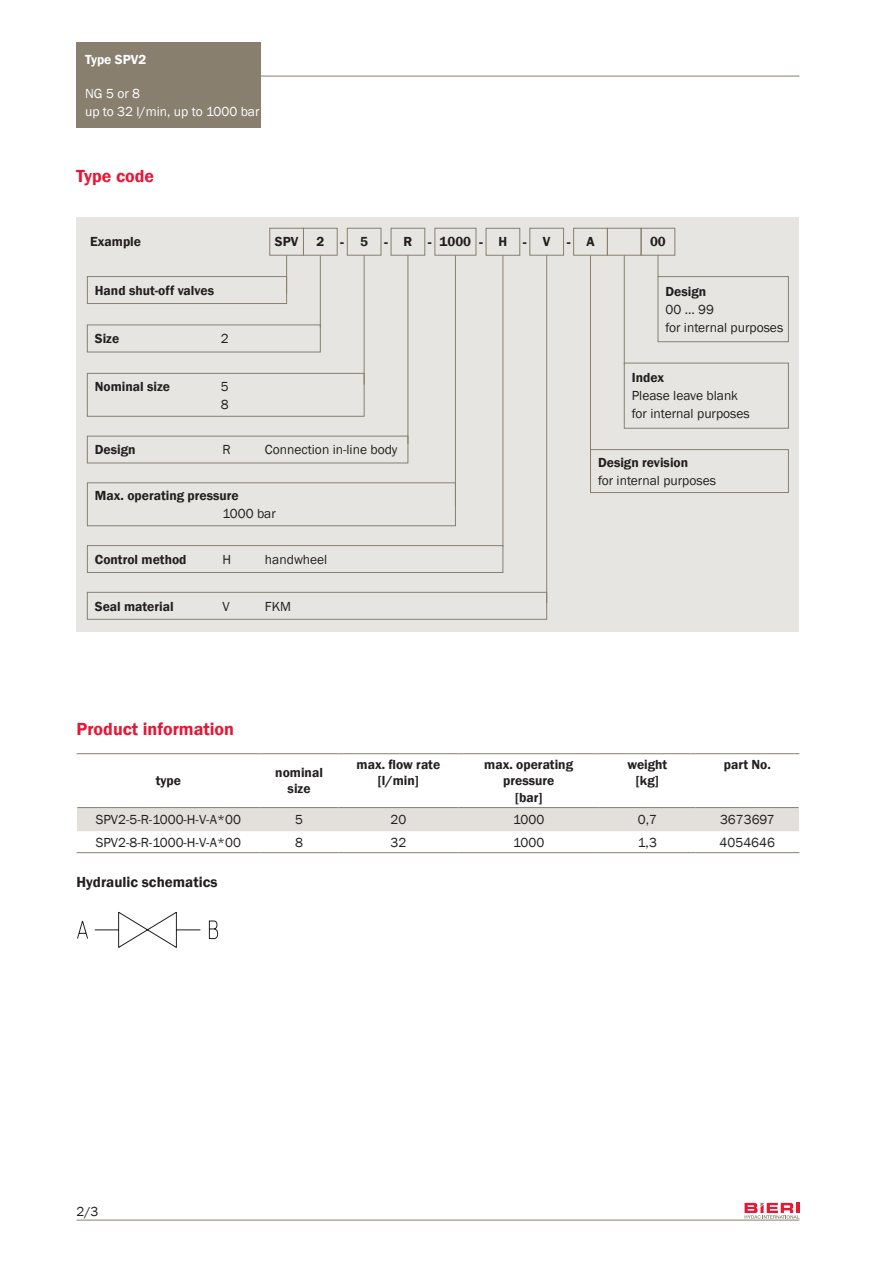
<style>
.page{position:relative;width:893px;height:1263px;background:#fff}
.page>*{position:absolute;margin:0;border:0;box-sizing:border-box;transform-origin:0 0}
._04_Titel_rot{font:600 18px "Franklin Gothic";color:#e51836}
._05_Untertitel{font:600 15px "Franklin Gothic";color:#231f20}
._14_Typenschlüssel_Fett{font:600 15px "Franklin Gothic";color:#231f20}
._11_Titel_Tabelle_Titelseite{font:13.5px "Franklin Gothic";color:#231f20}
._10_Titel_Tabelle{font:600 13.5px/16.2px "Franklin Gothic";color:#231f20;text-align:center}
._07_Grundtext{font:13.5px "Franklin Gothic";color:#231f20}
._15_Typenschlüssel_Grundtext{font:600 13.5px "Franklin Gothic";color:#231f20}
._14_Typenschlüssel_Fett-2{font:600 13.5px "Franklin Gothic";color:#231f20}
.t1{font:13.5px/18px "Franklin Gothic";color:#fff}
._14_Typenschlüssel_Fett-3{font:13.5px "Franklin Gothic";color:#231f20}
._15_Typenschlüssel_Grundtext-2{font:13.5px "Franklin Gothic";color:#231f20}
.Bestellbeispiel{font:13.5px "Franklin Gothic";color:#231f20}
.Bestellbeispiel_Bold_Zentriert{font:600 13.5px "Franklin Gothic";color:#231f20}
.Paragraph_Style_1{font:600 13.5px "Franklin Gothic";color:#231f20}
.Bestellbeispiel_Bold{font:600 13.5px "Franklin Gothic";color:#231f20}
.t2{font:600 13.5px "Franklin Gothic";color:#fff}
.Paragraph_Style_1-2{font:13.5px "Franklin Gothic";color:#231f20}
</style>
<div class="page">
<div style="left:77px;top:43px;width:184px;height:33px;background:#887f6f"></div>
<div style="left:77px;top:76px;width:184px;height:52px;background:#887f6f"></div>
<hr style="left:261px;top:76px;width:538px;height:1px;background:#887f6f">
<svg style="left:745px;top:1203px;width:54px;height:16px"></svg>
<hr style="left:77px;top:1220px;width:722px;height:1px;background:#887f6f">
<div style="left:77px;top:217px;width:722px;height:414px;background:#e7e5e2"></div>
<hr style="left:455px;top:255px;width:1px;height:251px;background:#887f6f">
<hr style="left:407px;top:255px;width:1px;height:189px;background:#887f6f">
<hr style="left:364px;top:255px;width:1px;height:129px;background:#887f6f">
<hr style="left:320px;top:256px;width:1px;height:71px;background:#887f6f">
<hr style="left:286px;top:255px;width:1px;height:39px;background:#887f6f">
<svg style="left:658px;top:256px;width:1px;height:20px"></svg>
<hr style="left:624px;top:255px;width:1px;height:109px;background:#887f6f">
<div style="left:434px;top:228px;width:42px;height:28px;border:1px solid #887f6f"></div>
<div style="left:303px;top:228px;width:35px;height:28px;border:1px solid #887f6f"></div>
<hr style="left:502px;top:255px;width:1px;height:292px;background:#887f6f">
<hr style="left:546px;top:255px;width:1px;height:348px;background:#887f6f">
<hr style="left:590px;top:255px;width:1px;height:235px;background:#887f6f">
<div style="left:269px;top:228px;width:35px;height:28px;border:1px solid #887f6f"></div>
<div style="left:347px;top:228px;width:34px;height:28px;border:1px solid #887f6f"></div>
<div style="left:391px;top:228px;width:34px;height:28px;border:1px solid #887f6f"></div>
<div style="left:486px;top:228px;width:34px;height:28px;border:1px solid #887f6f"></div>
<div style="left:529px;top:228px;width:35px;height:28px;border:1px solid #887f6f"></div>
<div style="left:573px;top:228px;width:35px;height:28px;border:1px solid #887f6f"></div>
<div style="left:607px;top:228px;width:34px;height:28px;border:1px solid #887f6f"></div>
<div style="left:641px;top:228px;width:34px;height:28px;border:1px solid #887f6f"></div>
<svg style="left:77px;top:912px;width:141px;height:36px"></svg>
<div style="left:590px;top:449px;width:199px;height:44px;border:1px solid #887f6f"></div>
<div style="left:624px;top:363px;width:165px;height:66px;border:1px solid #887f6f"></div>
<div style="left:658px;top:276px;width:131px;height:66px;border:1px solid #887f6f"></div>
<div style="left:87px;top:482px;width:369px;height:44px;border:1px solid #887f6f"></div>
<div style="left:87px;top:436px;width:321px;height:27px;border:1px solid #887f6f"></div>
<div style="left:87px;top:373px;width:278px;height:44px;border:1px solid #887f6f"></div>
<div style="left:87px;top:324px;width:234px;height:28px;border:1px solid #887f6f"></div>
<div style="left:87px;top:276px;width:200px;height:28px;border:1px solid #887f6f"></div>
<div style="left:87px;top:545px;width:416px;height:28px;border:1px solid #887f6f"></div>
<div style="left:87px;top:592px;width:460px;height:28px;border:1px solid #887f6f"></div>
<div style="left:77px;top:808px;width:722px;height:23px;background:#e3e0db"></div>
<hr style="left:77px;top:753px;width:183px;height:1px;background:#887f6f">
<hr style="left:260px;top:753px;width:78px;height:1px;background:#887f6f">
<hr style="left:338px;top:753px;width:120px;height:1px;background:#887f6f">
<hr style="left:458px;top:753px;width:141px;height:1px;background:#887f6f">
<hr style="left:599px;top:753px;width:97px;height:1px;background:#887f6f">
<hr style="left:696px;top:753px;width:103px;height:1px;background:#887f6f">
<hr style="left:77px;top:807px;width:183px;height:1px;background:#887f6f">
<hr style="left:260px;top:807px;width:78px;height:1px;background:#887f6f">
<hr style="left:338px;top:807px;width:120px;height:1px;background:#887f6f">
<hr style="left:458px;top:807px;width:141px;height:1px;background:#887f6f">
<hr style="left:599px;top:807px;width:97px;height:1px;background:#887f6f">
<hr style="left:696px;top:807px;width:103px;height:1px;background:#887f6f">
<hr style="left:77px;top:852px;width:183px;height:1px;background:#887f6f">
<hr style="left:260px;top:852px;width:78px;height:1px;background:#887f6f">
<hr style="left:338px;top:852px;width:120px;height:1px;background:#887f6f">
<hr style="left:458px;top:852px;width:141px;height:1px;background:#887f6f">
<hr style="left:599px;top:852px;width:97px;height:1px;background:#887f6f">
<hr style="left:696px;top:852px;width:103px;height:1px;background:#887f6f">
<p class="t2" style="left:85px;top:51px;width:63px">Type SPV2</p>
<p class="t1" style="left:85px;top:85px;width:176px">NG 5 or 8<br>up to 32 l/min, up to 1000 bar</p>
<p class="_04_Titel_rot" style="left:76px;top:165px;width:80px">Type code</p>
<p class="_14_Typenschlüssel_Fett-2" style="left:90px;top:234px;width:52px">Example</p>
<p class="_14_Typenschlüssel_Fett-2" style="left:95px;top:282px;width:121px">Hand shut-off valves</p>
<p class="Paragraph_Style_1" style="left:95px;top:330px;width:26px">Size</p>
<p class="Paragraph_Style_1-2" style="left:221px;top:330px;width:9px">2</p>
<p class="Paragraph_Style_1" style="left:95px;top:378px;width:77px">Nominal size</p>
<p class="Paragraph_Style_1-2" style="left:221px;top:378px;width:9px">5</p>
<p class="Paragraph_Style_1-2" style="left:221px;top:396px;width:9px">8</p>
<p class="Bestellbeispiel_Bold_Zentriert" style="left:275px;top:233px;width:25px">SPV</p>
<p class="Bestellbeispiel_Bold_Zentriert" style="left:316px;top:233px;width:9px">2</p>
<p class="_14_Typenschlüssel_Fett" style="left:340px;top:232px;width:5px">-</p>
<p class="Bestellbeispiel_Bold_Zentriert" style="left:360px;top:233px;width:9px">5</p>
<p class="_14_Typenschlüssel_Fett" style="left:384px;top:232px;width:5px">-</p>
<p class="Bestellbeispiel_Bold_Zentriert" style="left:403px;top:233px;width:10px">R</p>
<p class="_14_Typenschlüssel_Fett" style="left:428px;top:232px;width:5px">-</p>
<p class="Bestellbeispiel_Bold_Zentriert" style="left:440px;top:233px;width:33px">1000</p>
<p class="_14_Typenschlüssel_Fett" style="left:479px;top:232px;width:5px">-</p>
<p class="Bestellbeispiel_Bold_Zentriert" style="left:498px;top:233px;width:10px">H</p>
<p class="_14_Typenschlüssel_Fett" style="left:523px;top:232px;width:5px">-</p>
<p class="Bestellbeispiel_Bold_Zentriert" style="left:543px;top:233px;width:9px">V</p>
<p class="_14_Typenschlüssel_Fett" style="left:567px;top:232px;width:5px">-</p>
<p class="Bestellbeispiel_Bold_Zentriert" style="left:586px;top:233px;width:10px">A</p>
<p class="Bestellbeispiel_Bold_Zentriert" style="left:650px;top:233px;width:17px">00</p>
<p class="_14_Typenschlüssel_Fett-2" style="left:665px;top:284px;width:42px">Design</p>
<p class="_07_Grundtext" style="left:665px;top:301px;width:50px">00 ... 99</p>
<p class="_07_Grundtext" style="left:665px;top:319px;width:119px">for internal purposes</p>
<p class="_14_Typenschlüssel_Fett-2" style="left:632px;top:370px;width:34px">Index</p>
<p class="Bestellbeispiel" style="left:632px;top:387px;width:108px">Please leave blank</p>
<p class="_07_Grundtext" style="left:632px;top:405px;width:120px">for internal purposes</p>
<p class="_14_Typenschlüssel_Fett-2" style="left:95px;top:441px;width:42px">Design</p>
<p class="_14_Typenschlüssel_Fett-3" style="left:222px;top:441px;width:10px">R</p>
<p class="_14_Typenschlüssel_Fett-3" style="left:265px;top:441px;width:134px">Connection in-line body</p>
<p class="_15_Typenschlüssel_Grundtext" style="left:95px;top:487px;width:145px">Max. operating pressure</p>
<p class="_15_Typenschlüssel_Grundtext-2" style="left:222px;top:505px;width:55px">1000 bar</p>
<p class="_15_Typenschlüssel_Grundtext" style="left:95px;top:551px;width:93px">Control method</p>
<p class="_15_Typenschlüssel_Grundtext-2" style="left:222px;top:551px;width:10px">H</p>
<p class="_15_Typenschlüssel_Grundtext-2" style="left:265px;top:551px;width:64px">handwheel</p>
<p class="_15_Typenschlüssel_Grundtext" style="left:95px;top:598px;width:80px">Seal material</p>
<p class="_15_Typenschlüssel_Grundtext-2" style="left:222px;top:598px;width:9px">V</p>
<p class="_15_Typenschlüssel_Grundtext-2" style="left:265px;top:598px;width:28px">FKM</p>
<p class="_04_Titel_rot" style="left:77px;top:718px;width:159px">Product information</p>
<p class="_10_Titel_Tabelle" style="left:156px;top:773px;width:27px">type</p>
<p class="_10_Titel_Tabelle" style="left:275px;top:765px;width:49px">nominal size</p>
<p class="_10_Titel_Tabelle" style="left:357px;top:757px;width:85px">max. flow rate</p>
<p class="_10_Titel_Tabelle" style="left:378px;top:773px;width:42px">[l/min]</p>
<p class="Bestellbeispiel_Bold" style="left:598px;top:454px;width:92px">Design revision</p>
<p class="_07_Grundtext" style="left:598px;top:472px;width:120px">for internal purposes</p>
<p class="_10_Titel_Tabelle" style="left:484px;top:757px;width:90px">max. operating pressure</p>
<p class="_10_Titel_Tabelle" style="left:515px;top:789px;width:29px">[bar]</p>
<p class="_10_Titel_Tabelle" style="left:627px;top:757px;width:41px">weight</p>
<p class="_10_Titel_Tabelle" style="left:636px;top:773px;width:24px">[kg]</p>
<p class="_10_Titel_Tabelle" style="left:724px;top:757px;width:49px">part No.</p>
<p class="_11_Titel_Tabelle_Titelseite" style="left:96px;top:811px;width:147px">SPV2-5-R-1000-H-V-A*00</p>
<p class="_11_Titel_Tabelle_Titelseite" style="left:295px;top:811px;width:9px">5</p>
<p class="_11_Titel_Tabelle_Titelseite" style="left:390px;top:811px;width:17px">20</p>
<p class="_11_Titel_Tabelle_Titelseite" style="left:513px;top:811px;width:33px">1000</p>
<p class="_11_Titel_Tabelle_Titelseite" style="left:638px;top:811px;width:21px">0,7</p>
<p class="_11_Titel_Tabelle_Titelseite" style="left:720px;top:811px;width:56px">3673697</p>
<p class="_11_Titel_Tabelle_Titelseite" style="left:96px;top:834px;width:147px">SPV2-8-R-1000-H-V-A*00</p>
<p class="_11_Titel_Tabelle_Titelseite" style="left:295px;top:834px;width:9px">8</p>
<p class="_11_Titel_Tabelle_Titelseite" style="left:390px;top:834px;width:17px">32</p>
<p class="_11_Titel_Tabelle_Titelseite" style="left:513px;top:834px;width:33px">1000</p>
<p class="_11_Titel_Tabelle_Titelseite" style="left:638px;top:834px;width:21px">1,3</p>
<p class="_11_Titel_Tabelle_Titelseite" style="left:720px;top:834px;width:57px">4054646</p>
<p class="_05_Untertitel" style="left:77px;top:872px;width:142px">Hydraulic schematics</p>
<p class="_11_Titel_Tabelle_Titelseite" style="left:77px;top:1203px;width:23px">2/3</p>
</div>
